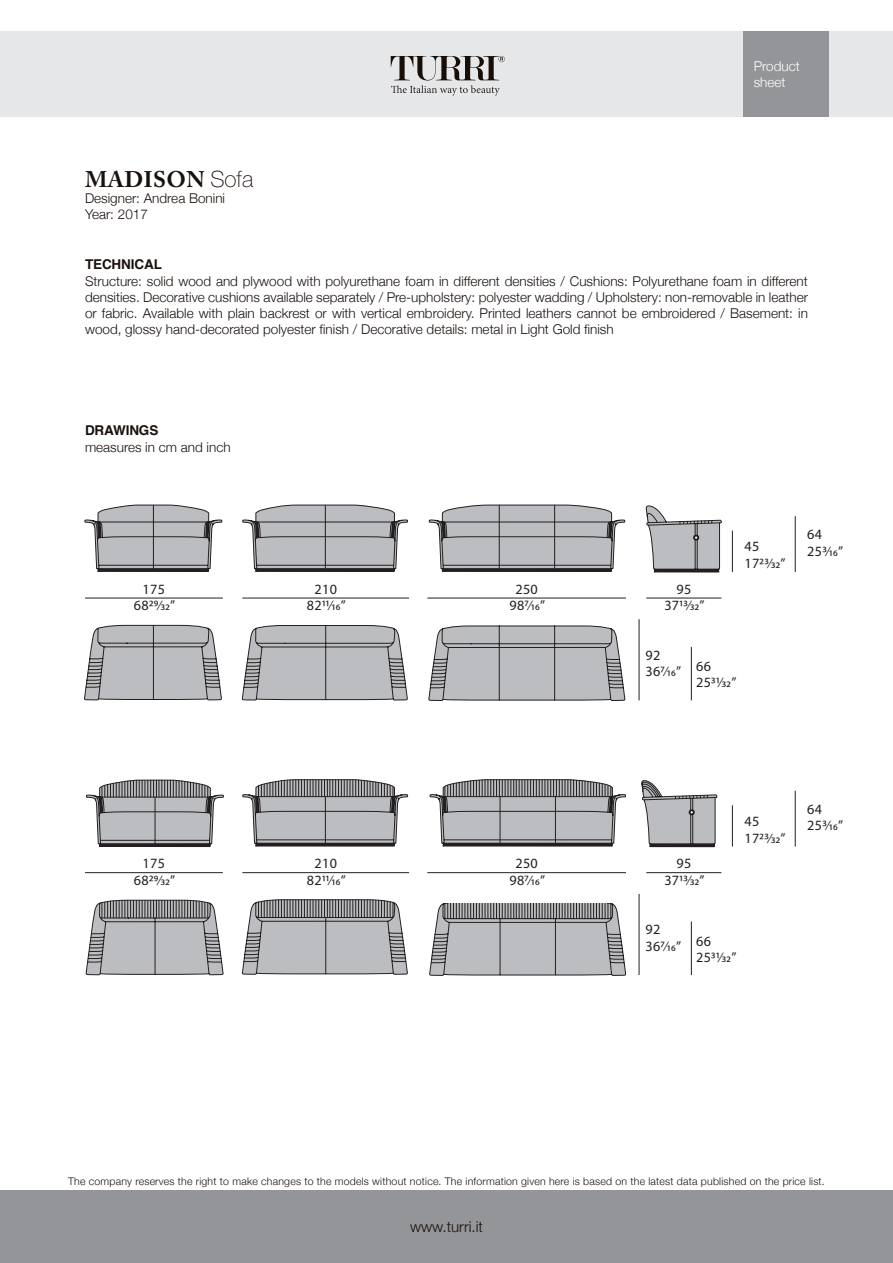
<style>
.page{position:relative;width:893px;height:1263px;background:#fff}
.page>*{position:absolute;margin:0;border:0;box-sizing:border-box;transform-origin:0 0}
.t1{font:700 22.5px "Adobe Caslon Pro";letter-spacing:.015em;color:#1a110d}
.t2{font:300 15px "Helvetica Neue";color:#1a110d}
.t3{font:14.25px "Myriad Pro";letter-spacing:.025em;color:#231f20}
.t4{font:300 13.5px/16.2px "Helvetica Neue";color:#1a110d;text-align:justify}
.t5{font:700 13.5px "Helvetica";letter-spacing:-.01em;color:#1a110d}
.t6{font:300 13.5px/16.2px "Helvetica Neue";color:#fff}
.t7{font:300 10.5px "Helvetica Neue";letter-spacing:.02em;color:#1a110d}
.s1{font-family:"Helvetica Neue";font-weight:100}
</style>
<div class="page">
<div style="left:0;top:32px;width:893px;height:85px;background:#e6e7e9"></div>
<div style="left:0;top:1191px;width:893px;height:72px;background:#939598"></div>
<div style="left:743px;top:32px;width:85px;height:85px;background:#939598"></div>
<svg style="left:391px;top:56px;width:114px;height:40px"></svg>
<hr style="left:85px;top:598px;width:138px;height:1px;background:#231f20">
<hr style="left:85px;top:872px;width:138px;height:1px;background:#231f20">
<hr style="left:242px;top:598px;width:167px;height:1px;background:#231f20">
<hr style="left:242px;top:872px;width:167px;height:1px;background:#231f20">
<hr style="left:427px;top:598px;width:199px;height:1px;background:#231f20">
<hr style="left:427px;top:872px;width:199px;height:1px;background:#231f20">
<hr style="left:646px;top:598px;width:75px;height:1px;background:#231f20">
<hr style="left:646px;top:872px;width:75px;height:1px;background:#231f20">
<svg style="left:84px;top:505px;width:138px;height:67px"></svg>
<svg style="left:84px;top:624px;width:138px;height:76px;background:#b3b3b6"></svg>
<svg style="left:242px;top:505px;width:166px;height:67px;background:#b1b1b3"></svg>
<svg style="left:86px;top:779px;width:323px;height:68px"></svg>
<svg style="left:85px;top:899px;width:323px;height:76px;background:#aeaeb1"></svg>
<svg style="left:242px;top:625px;width:166px;height:75px;background:#b2b2b5"></svg>
<svg style="left:428px;top:505px;width:197px;height:67px;background:#afafb1"></svg>
<svg style="left:429px;top:903px;width:197px;height:73px;background:#a9a9ac"></svg>
<svg style="left:428px;top:625px;width:197px;height:76px;background:#b2b2b5"></svg>
<svg style="left:646px;top:505px;width:76px;height:68px"></svg>
<svg style="left:429px;top:779px;width:288px;height:69px"></svg>
<hr style="left:732px;top:531px;width:1px;height:41px;background:#231f20">
<hr style="left:732px;top:805px;width:1px;height:41px;background:#231f20">
<hr style="left:795px;top:516px;width:1px;height:56px;background:#231f20">
<hr style="left:795px;top:791px;width:1px;height:55px;background:#231f20">
<hr style="left:639px;top:619px;width:1px;height:81px;background:#231f20">
<hr style="left:639px;top:894px;width:1px;height:81px;background:#231f20">
<hr style="left:691px;top:647px;width:1px;height:53px;background:#231f20">
<hr style="left:691px;top:921px;width:1px;height:54px;background:#231f20">
<p class="t1" style="left:85px;top:166px;width:170px">MADISON <span class="s1">Sofa</span></p>
<p class="t4" style="left:85px;top:190px;width:142px">Designer: Andrea Bonini</p>
<p class="t4" style="left:85px;top:206px;width:64px">Year: 2017</p>
<p class="t6" style="left:754px;top:58px;width:48px">Product sheet</p>
<p class="t5" style="left:85px;top:254px;width:78px">TECHNICAL</p>
<p class="t4" style="left:85px;top:272px;width:724px">Structure: solid wood and plywood with polyurethane foam in different densities / Cushions: Polyurethane foam in different densities. Decorative cushions available separately / Pre-upholstery: polyester wadding / Upholstery: non-removable in leather or fabric. Available with plain backrest or with vertical embroidery. Printed leathers cannot be embroidered / Basement: in wood, glossy hand-decorated polyester finish / Decorative details: metal in Light Gold finish</p>
<p class="t5" style="left:85px;top:420px;width:75px">DRAWINGS</p>
<p class="t4" style="left:85px;top:438px;width:147px">measures in cm and inch</p>
<p class="t3" style="left:143px;top:580px;width:24px">175</p>
<p class="t3" style="left:134px;top:597px;width:43px">6829/32”</p>
<p class="t3" style="left:314px;top:580px;width:24px">210</p>
<p class="t3" style="left:307px;top:597px;width:40px">8211/16”</p>
<p class="t3" style="left:143px;top:855px;width:24px">175</p>
<p class="t3" style="left:134px;top:871px;width:43px">6829/32”</p>
<p class="t3" style="left:314px;top:855px;width:24px">210</p>
<p class="t3" style="left:307px;top:871px;width:40px">8211/16”</p>
<p class="t3" style="left:515px;top:580px;width:24px">250</p>
<p class="t3" style="left:509px;top:597px;width:37px">987/16”</p>
<p class="t3" style="left:515px;top:855px;width:24px">250</p>
<p class="t3" style="left:509px;top:871px;width:37px">987/16”</p>
<p class="t3" style="left:676px;top:580px;width:16px">95</p>
<p class="t3" style="left:664px;top:597px;width:42px">3713/32”</p>
<p class="t3" style="left:744px;top:538px;width:16px">45</p>
<p class="t3" style="left:744px;top:554px;width:43px">1723/32”</p>
<p class="t3" style="left:645px;top:646px;width:16px">92</p>
<p class="t3" style="left:645px;top:663px;width:37px">367/16”</p>
<p class="t3" style="left:696px;top:657px;width:16px">66</p>
<p class="t3" style="left:696px;top:674px;width:42px">2531/32”</p>
<p class="t3" style="left:807px;top:525px;width:16px">64</p>
<p class="t3" style="left:807px;top:542px;width:37px">253/16”</p>
<p class="t3" style="left:676px;top:855px;width:16px">95</p>
<p class="t3" style="left:664px;top:871px;width:42px">3713/32”</p>
<p class="t3" style="left:744px;top:812px;width:16px">45</p>
<p class="t3" style="left:744px;top:829px;width:43px">1723/32”</p>
<p class="t3" style="left:645px;top:921px;width:16px">92</p>
<p class="t3" style="left:645px;top:937px;width:37px">367/16”</p>
<p class="t3" style="left:696px;top:932px;width:16px">66</p>
<p class="t3" style="left:696px;top:948px;width:42px">2531/32”</p>
<p class="t3" style="left:807px;top:800px;width:16px">64</p>
<p class="t3" style="left:807px;top:817px;width:37px">253/16”</p>
<p class="t7" style="left:68px;top:1175px;width:758px">The company reserves the right to make changes to the models without notice. The information given here is based on the latest data published on the price list.</p>
<p class="t2" style="left:410px;top:1217px;width:74px">www.turri.it</p>
</div>
